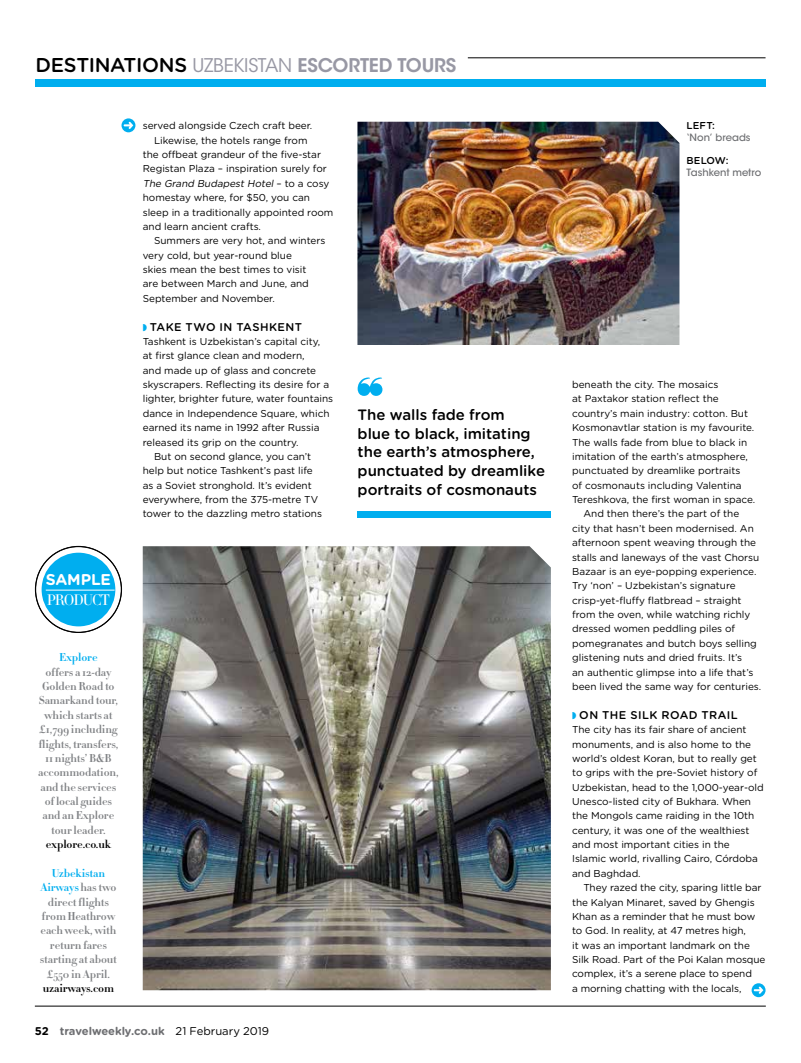
<style>
.page{position:relative;width:801px;height:1063px;background:#fff}
.page>*{position:absolute;margin:0;border:0;box-sizing:border-box;transform-origin:0 0}
.t1{font:600 18.75px "ITC Avant Garde Std";letter-spacing:-.01em;color:#9898a4}
.t2{font:700 15.62px "Gotham Rounded";letter-spacing:-.02em;color:#fff}
.t3{font:500 15px/18.8px "Gotham Rounded";letter-spacing:-.005em;color:#000}
.t4{font:300 15px "Didot HTF 11";letter-spacing:-.07em;color:#fff}
.t5{font:700 11.25px/14.4px "Didot HTF 06";letter-spacing:-.01em;color:#808285;text-align:center}
.t6{font:500 11.25px "Gotham Rounded";letter-spacing:.035em;color:#000}
.t7{font:700 11.25px "Gotham Rounded";letter-spacing:-.005em;color:#6d6e71}
.t8{font:700 11.25px "Didot HTF 06";letter-spacing:-.01em;color:#000}
.t9{font:700 11.25px "Didot HTF 06";letter-spacing:-.01em;color:#00aeef}
.t10{font:10px/14.4px "Gotham Rounded";letter-spacing:-.005em;color:#000}
.t11{font:italic 10px "Gotham Rounded";color:#000}
.t12{font:500 10px "ITC Avant Garde Std";color:#6d6e71}
.t13{font:500 10px "Gotham Rounded";letter-spacing:.005em;color:#000}
.s1{font-family:"Gotham Rounded";font-weight:500;font-size:20px;color:#000}
.s2{font-weight:400}
.s3{color:#00aeef}
.s4{font-style:normal}
.s5{color:#000}
.s6{font-weight:400;color:#000}
</style>
<div class="page">
<hr style="left:35px;top:1006px;width:731px;height:1px;background:#000">
<div style="left:35px;top:79px;width:730px;height:7px;background:#00aeef"></div>
<hr style="left:468px;top:58px;width:297px;height:1px;background:#000">
<div style="left:358px;top:511px;width:193px;height:6px;background:#00aeef"></div>
<svg style="left:358px;top:378px;width:24px;height:18px"></svg>
<svg style="left:751px;top:983px;width:14px;height:14px"></svg>
<svg style="left:754px;top:987px;width:9px;height:7px"></svg>
<svg style="left:121px;top:118px;width:14px;height:14px"></svg>
<svg style="left:124px;top:122px;width:9px;height:7px"></svg>
<div style="left:42px;top:553px;width:73px;height:73px;background:#00aeef;border-radius:50%"></div>
<hr style="left:46px;top:590px;width:69px;height:1px;background:#fff">
<img style="left:143px;top:546px;width:408px;height:444px">
<img style="left:357px;top:122px;width:322px;height:223px">
<h1 class="t1" style="left:35px;top:53px;width:422px"><span class="s1">DESTINATIONS</span> <span class="s2">UZBEKISTAN</span> ESCORTED TOURS</h1>
<h2 class="t2" style="left:46px;top:568px;width:67px">SAMPLE</h2>
<h3 class="t4" style="left:47px;top:591px;width:65px">PRODUCT</h3>
<p class="t9" style="left:59px;top:650px;width:40px">Explore</p>
<p class="t5" style="left:38px;top:665px;width:82px">offers a 12-day<br>Golden Road to<br>Samarkand tour, which starts at £1,799 including flights, transfers,<br>11 nights’ B&amp;B accommodation, and the services of local guides and an Explore tour leader.</p>
<p class="t8" style="left:46px;top:837px;width:67px">explore.co.uk</p>
<p class="t5" style="left:40px;top:866px;width:79px"><span class="s3">Uzbekistan<br>Airways</span> has two direct flights from Heathrow each week, with return fares starting at about £550 in April.</p>
<p class="t8" style="left:43px;top:981px;width:73px">uzairways.com</p>
<p class="t10" style="left:143px;top:118px;width:171px">served alongside Czech craft beer.</p>
<p class="t10" style="left:154px;top:133px;width:155px">Likewise, the hotels range from</p>
<p class="t10" style="left:143px;top:147px;width:180px">the offbeat grandeur of the five-star</p>
<p class="t10" style="left:143px;top:161px;width:186px">Registan Plaza – inspiration surely for</p>
<p class="t11" style="left:143px;top:176px;width:188px">The Grand Budapest Hotel <span class="s4">– t o a c o s y</span></p>
<p class="t10" style="left:143px;top:190px;width:169px">homestay where, for $50, you can</p>
<p class="t10" style="left:143px;top:204px;width:192px">sleep in a traditionally appointed room</p>
<p class="t10" style="left:143px;top:219px;width:120px">and learn ancient crafts.</p>
<p class="t10" style="left:154px;top:233px;width:173px">Summers are very hot, and winters</p>
<p class="t10" style="left:143px;top:248px;width:151px">very cold, but year-round blue</p>
<p class="t10" style="left:143px;top:262px;width:165px">skies mean the best times to visit</p>
<p class="t10" style="left:143px;top:276px;width:168px">are between March and June, and</p>
<p class="t10" style="left:143px;top:291px;width:134px">September and November.</p>
<p class="t6" style="left:150px;top:319px;width:154px">TAKE TWO IN TASHKENT</p>
<p class="t10" style="left:143px;top:334px;width:179px">Tashkent is Uzbekistan’s capital city,</p>
<p class="t10" style="left:143px;top:348px;width:163px">at first glance clean and modern,</p>
<p class="t10" style="left:143px;top:363px;width:175px">and made up of glass and concrete</p>
<p class="t10" style="left:143px;top:377px;width:188px">skyscrapers. Reflecting its desire for a</p>
<p class="t10" style="left:143px;top:391px;width:192px">lighter, brighter future, water fountains</p>
<p class="t10" style="left:143px;top:406px;width:188px">dance in Independence Square, which</p>
<p class="t10" style="left:143px;top:420px;width:178px">earned its name in 1992 after Russia</p>
<p class="t10" style="left:143px;top:434px;width:157px">released its grip on the country.</p>
<p class="t10" style="left:154px;top:449px;width:159px">But on second glance, you can’t</p>
<p class="t10" style="left:143px;top:463px;width:172px">help but notice Tashkent’s past life</p>
<p class="t10" style="left:143px;top:478px;width:171px">as a Soviet stronghold. It’s evident</p>
<p class="t10" style="left:143px;top:492px;width:177px">everywhere, from the 375-metre TV</p>
<p class="t10" style="left:143px;top:506px;width:181px">tower to the dazzling metro stations</p>
<p class="t7" style="left:35px;top:1023px;width:236px"><span class="s5">52</span> travelweekly.co.uk <span class="s6">21 February 2019</span></p>
<h3 class="t3" style="left:358px;top:405px;width:189px">The walls fade from<br>blue to black, imitating the earth’s atmosphere, punctuated by dreamlike portraits of cosmonauts</h3>
<p class="t13" style="left:686px;top:118px;width:30px">LEFT:</p>
<p class="t12" style="left:686px;top:131px;width:66px">‘Non’ breads</p>
<p class="t13" style="left:686px;top:154px;width:43px">BELOW:</p>
<p class="t12" style="left:686px;top:166px;width:76px">Tashkent metro</p>
<p class="t10" style="left:572px;top:377px;width:148px">beneath the city. The mosaics</p>
<p class="t10" style="left:572px;top:391px;width:148px">at Paxtakor station reflect the</p>
<p class="t10" style="left:572px;top:406px;width:177px">country’s main industry: cotton. But</p>
<p class="t10" style="left:572px;top:420px;width:184px">Kosmonavtlar station is my favourite.</p>
<p class="t10" style="left:572px;top:434px;width:177px">The walls fade from blue to black in</p>
<p class="t10" style="left:572px;top:449px;width:177px">imitation of the earth’s atmosphere,</p>
<p class="t10" style="left:572px;top:463px;width:170px">punctuated by dreamlike portraits</p>
<p class="t10" style="left:572px;top:478px;width:171px">of cosmonauts including Valentina</p>
<p class="t10" style="left:572px;top:492px;width:185px">Tereshkova, the first woman in space.</p>
<p class="t10" style="left:583px;top:506px;width:157px">And then there’s the part of the</p>
<p class="t10" style="left:572px;top:521px;width:183px">city that hasn’t been modernised. An</p>
<p class="t10" style="left:572px;top:535px;width:185px">afternoon spent weaving through the</p>
<p class="t10" style="left:572px;top:549px;width:189px">stalls and laneways of the vast Chorsu</p>
<p class="t10" style="left:572px;top:564px;width:186px">Bazaar is an eye-popping experience.</p>
<p class="t10" style="left:572px;top:578px;width:165px">Try ‘non’ – Uzbekistan’s signature</p>
<p class="t10" style="left:572px;top:593px;width:171px">crisp-yet-fluffy flatbread – straight</p>
<p class="t10" style="left:572px;top:607px;width:180px">from the oven, while watching richly</p>
<p class="t10" style="left:572px;top:621px;width:165px">dressed women peddling piles of</p>
<p class="t10" style="left:572px;top:636px;width:186px">pomegranates and butch boys selling</p>
<p class="t10" style="left:572px;top:650px;width:172px">glistening nuts and dried fruits. It’s</p>
<p class="t10" style="left:572px;top:664px;width:183px">an authentic glimpse into a life that’s</p>
<p class="t10" style="left:572px;top:679px;width:191px">been lived the same way for centuries.</p>
<p class="t6" style="left:579px;top:707px;width:160px">ON THE SILK ROAD TRAIL</p>
<p class="t10" style="left:572px;top:722px;width:193px">The city has its fair share of ancient monuments, and is also home to the world’s oldest Koran, but to really get to grips with the pre-Soviet history of Uzbekistan, head to the 1,000-year-old Unesco-listed city of Bukhara. When the Mongols came raiding in the 10th century, it was one of the wealthiest and most important cities in the Islamic world, rivalling Cairo, Córdoba and Baghdad.</p>
<p class="t10" style="left:572px;top:880px;width:195px;text-indent:11px">They razed the city, sparing little bar the Kalyan Minaret, saved by Ghengis Khan as a reminder that he must bow to God. In reality, at 47 metres high,<br>it was an important landmark on the Silk Road. Part of the Poi Kalan mosque complex, it’s a serene place to spend<br>a morning chatting with the locals,</p>
</div>
